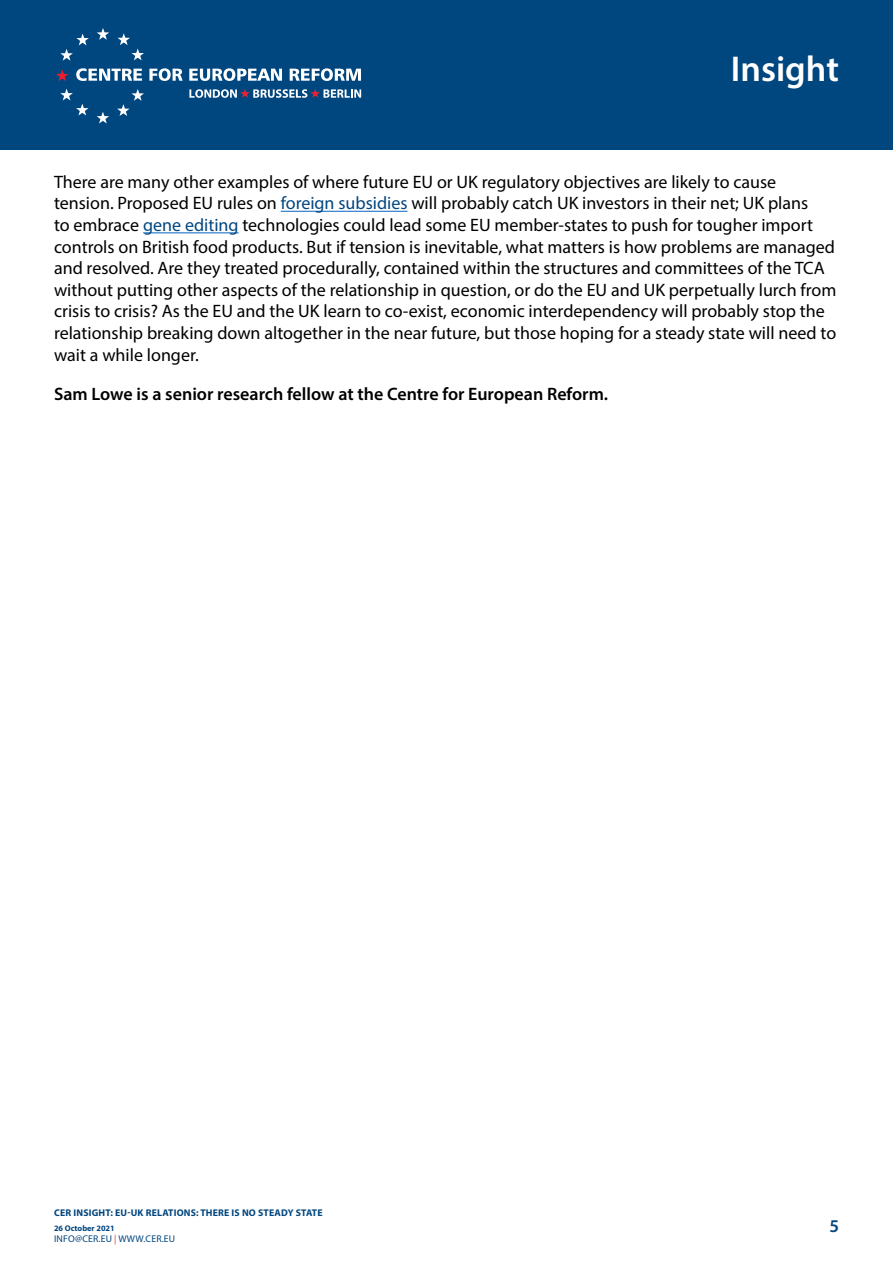
<style>
.page{position:relative;width:893px;height:1263px;background:#fff}
.page>*{position:absolute;margin:0;border:0;box-sizing:border-box;transform-origin:0 0}
.t1{font:600 36px "Myriad Pro";color:#fff}
.t2{font:18px/21.6px "Myriad Pro";color:#000}
.t3{font:600 18px "Myriad Pro";color:#000}
.t4{font:600 18px "Myriad Pro";color:#00467f}
.t5{font:700 9.75px "Myriad Pro";letter-spacing:.02em;color:#00467f}
.t6{font:9.75px "Myriad Pro";letter-spacing:.02em;color:#00467f}
.t7{font:700 8.25px "Myriad Pro";color:#00467f}
.s1{color:#00467f}
.s2{color:#ee3124}
</style>
<div class="page">
<div style="left:0;top:0;width:893px;height:150px;background:#00467f"></div>
<svg style="left:97px;top:28px;width:12px;height:12px"></svg>
<svg style="left:118px;top:33px;width:26px;height:27px"></svg>
<svg style="left:117px;top:89px;width:27px;height:27px"></svg>
<svg style="left:97px;top:112px;width:12px;height:12px"></svg>
<svg style="left:60px;top:89px;width:29px;height:26px"></svg>
<svg style="left:60px;top:34px;width:29px;height:27px"></svg>
<svg style="left:56px;top:69px;width:12px;height:12px"></svg>
<svg style="left:76px;top:68px;width:66px;height:13px"></svg>
<svg style="left:149px;top:68px;width:34px;height:13px"></svg>
<svg style="left:189px;top:68px;width:93px;height:13px"></svg>
<svg style="left:290px;top:68px;width:71px;height:13px"></svg>
<svg style="left:189px;top:89px;width:172px;height:9px"></svg>
<hr style="left:281px;top:211px;width:126px;height:1px;background:#0563c1">
<hr style="left:143px;top:232px;width:96px;height:1px;background:#0563c1">
<h1 class="t1" style="left:731px;top:46px;width:110px">Insight</h1>
<p class="t2" style="left:54px;top:171px;width:784px">There are many other examples of where future EU or UK regulatory objectives are likely to cause tension. Proposed EU rules on <span class="s1">foreign subsidies</span> will probably catch UK investors in their net; UK plans<br>to embrace <span class="s1">gene editing</span> technologies could lead some EU member-states to push for tougher import controls on British food products. But if tension is inevitable, what matters is how problems are managed and resolved. Are they treated procedurally, contained within the structures and committees of the TCA without putting other aspects of the relationship in question, or do the EU and UK perpetually lurch from crisis to crisis? As the EU and the UK learn to co-exist, economic interdependency will probably stop the relationship breaking down altogether in the near future, but those hoping for a steady state will need to wait a while longer.</p>
<p class="t3" style="left:54px;top:383px;width:556px">Sam Lowe is a senior research fellow at the Centre for European Reform.</p>
<p class="t5" style="left:54px;top:1207px;width:159px">CER INSIGHT: EU-UK RELATIONS: THERE</p>
<p class="t5" style="left:232px;top:1207px;width:87px">IS NO STEADY STATE</p>
<p class="t7" style="left:54px;top:1223px;width:62px">26 OCTOBER 2021</p>
<p class="t6" style="left:54px;top:1233px;width:6px">info</p>
<p class="t6" style="left:75px;top:1233px;width:102px">@cer.EU <span class="s2">|</span> WWW.CER.EU</p>
<p class="t4" style="left:829px;top:1215px;width:11px">5</p>
</div>
